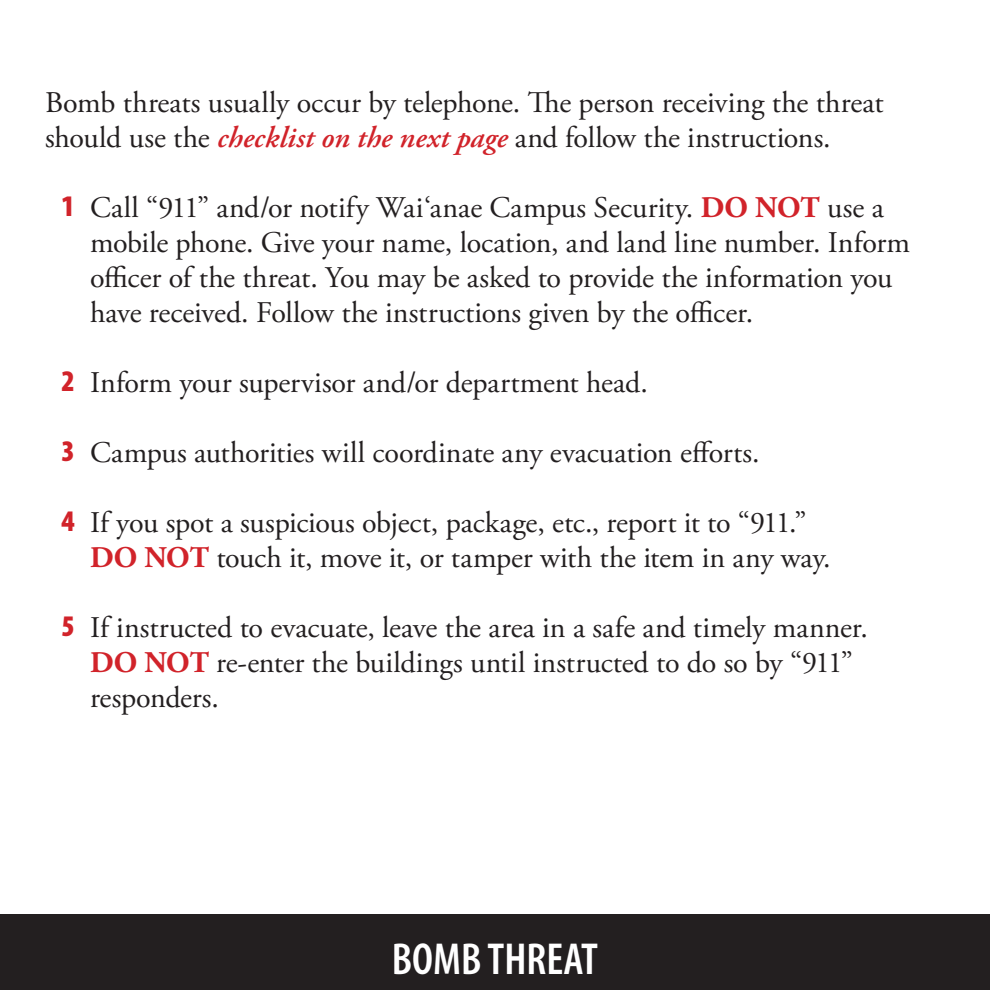
<style>
.page{position:relative;width:990px;height:990px;background:#fff}
.page>*{position:absolute;margin:0;border:0;box-sizing:border-box;transform-origin:0 0}
.t1{font:600 condensed 45px "Myriad Pro";color:#fff}
.t2{font:30px/35px "Adobe Garamond Pro";letter-spacing:-.005em;color:#231f20}
.t3{font:900 condensed 30px "Myriad Pro";color:#d1232a}
.s1{font-weight:600;font-style:italic;color:#d1232a}
.s2{font-weight:700;color:#d1232a}
</style>
<div class="page">
<div style="left:0;top:914px;width:990px;height:76px;background:#231f20"></div>
<p class="t2" style="left:45px;top:86px;width:840px">Bomb threats usually occur by telephone. The person receiving the threat should use the <span class="s1">checklist on the next page</span> and follow the instructions.</p>
<p class="t3" style="left:61px;top:189px;width:15px">1</p>
<p class="t2" style="left:90px;top:191px;width:821px">Call “911” and/or notify Wai‘anae Campus Security. <span class="s2">DO NOT</span> use a mobile phone. Give your name, location, and land line number. Inform officer of the threat. You may be asked to provide the information you have received. Follow the instructions given by the officer.</p>
<p class="t3" style="left:61px;top:364px;width:15px">2</p>
<p class="t2" style="left:90px;top:366px;width:559px">Inform your supervisor and/or department head.</p>
<p class="t3" style="left:61px;top:434px;width:15px">3</p>
<p class="t2" style="left:90px;top:436px;width:671px">Campus authorities will coordinate any evacuation efforts.</p>
<p class="t3" style="left:61px;top:504px;width:15px">4</p>
<p class="t2" style="left:90px;top:506px;width:718px">If you spot a suspicious object, package, etc., report it to “911.”</p>
<p class="t2" style="left:90px;top:541px;width:742px"><span class="s2">DO NOT</span> touch it, move it, or tamper with the item in any way.</p>
<p class="t3" style="left:61px;top:609px;width:15px">5</p>
<p class="t2" style="left:90px;top:611px;width:779px">If instructed to evacuate, leave the area in a safe and timely manner.</p>
<p class="t2" style="left:90px;top:646px;width:764px"><span class="s2">DO NOT</span> re-enter the buildings until instructed to do so by “911”</p>
<p class="t2" style="left:90px;top:681px;width:130px">responders.</p>
<p class="t1" style="left:392px;top:934px;width:208px">BOMB THREAT</p>
</div>
